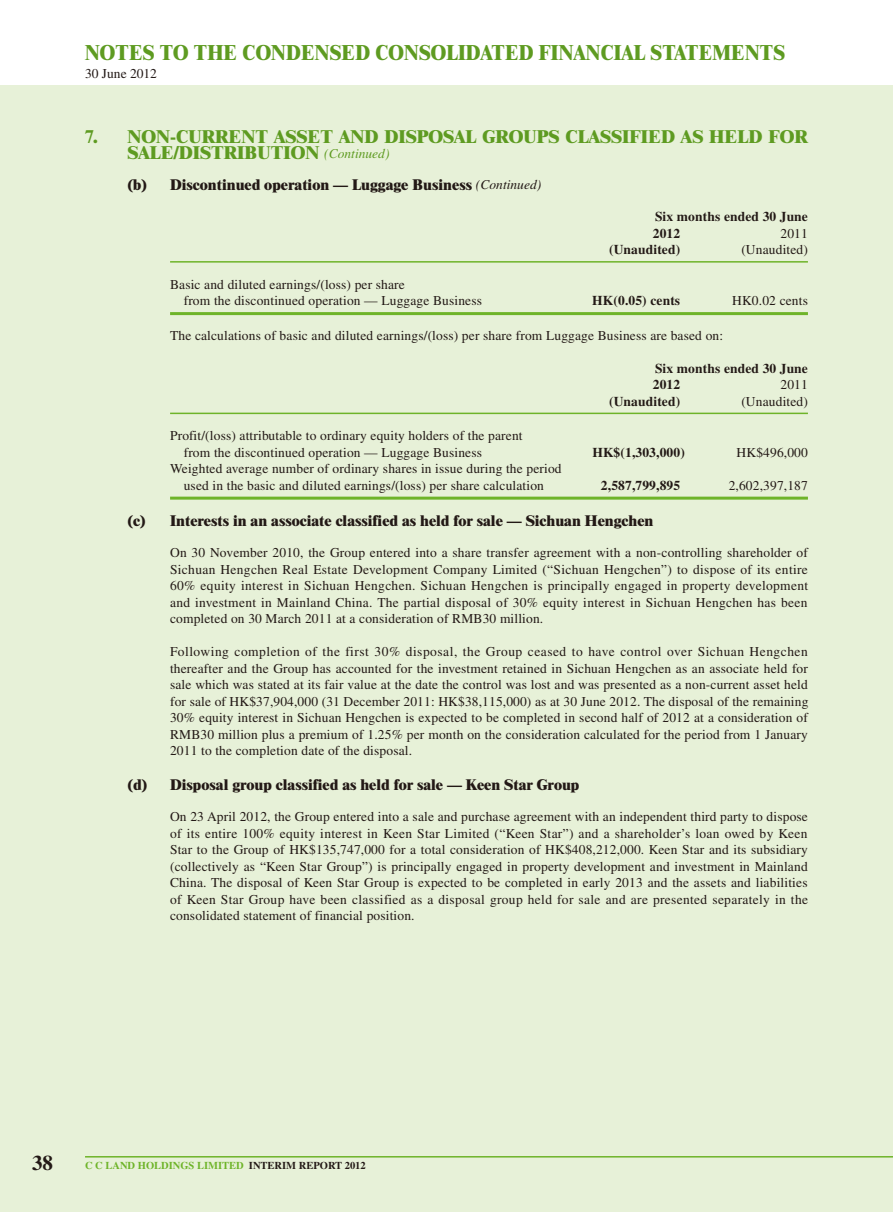
<style>
.page{position:relative;width:893px;height:1212px;background:#fff}
.page>*{position:absolute;margin:0;border:0;box-sizing:border-box;transform-origin:0 0}
.t1{font:800 21px "Times LT Std";letter-spacing:.01em;color:#5e9b21;scale:.9 1}
.t2{font:700 21px "Times LT Std";color:#231916}
.t3{font:800 18px/16.5px "Times LT Std";color:#5e9b21}
.t4{font:800 15px "Times LT Std";color:#231916}
.t5{font:13.5px/16.5px "Times LT Std";letter-spacing:.01em;color:#231916;text-align:justify}
.t6{font:700 13.5px/16.5px "Times LT Std";letter-spacing:.01em;color:#231916}
.t7{font:700 10.5px "Times LT Std";color:#6eb429}
.s1{font-weight:400;font-style:italic;font-size:13.5px}
.s2{color:#231916}
</style>
<div class="page">
<div style="left:0;top:85px;width:892px;height:1127px;background:#e7f1d8"></div>
<hr style="left:85px;top:1156px;width:808px;height:1px;background:#6eb429">
<hr style="left:170px;top:261px;width:638px;height:2px;background:#6eb429">
<hr style="left:170px;top:312px;width:638px;height:3px;background:#6eb429">
<hr style="left:170px;top:413px;width:638px;height:1px;background:#6eb429">
<hr style="left:170px;top:497px;width:638px;height:3px;background:#6eb429">
<h1 class="t1" style="left:85px;top:40px;width:779px">NOTES TO THE CONDENSED CONSOLIDATED FINANCIAL STATEMENTS</h1>
<p class="t5" style="left:85px;top:65px;width:73px">30 June 2012</p>
<h2 class="t3" style="left:128px;top:128px;width:682px;text-indent:-43px">7. NON-CURRENT ASSET AND DISPOSAL GROUPS CLASSIFIED AS HELD FOR<br>SALE/DISTRIBUTION <span class="s1">(Continued)</span></h2>
<p class="t4" style="left:128px;top:175px;width:415px">(b) Discontinued operation — Luggage Business <span class="s1">(Continued)</span></p>
<p class="t6" style="left:653px;top:208px;width:157px">Six months ended 30 June<br>2012</p>
<p class="t5" style="left:780px;top:225px;width:29px">2011</p>
<p class="t6" style="left:609px;top:241px;width:73px">(Unaudited)</p>
<p class="t5" style="left:741px;top:241px;width:68px">(Unaudited)</p>
<p class="t5" style="left:184px;top:276px;width:300px;text-indent:-14px">Basic and diluted earnings/(loss) per share<br>from the discontinued operation — Luggage Business</p>
<p class="t6" style="left:592px;top:292px;width:89px">HK(0.05) cents</p>
<p class="t5" style="left:732px;top:292px;width:77px">HK0.02 cents</p>
<p class="t5" style="left:170px;top:327px;width:555px">The calculations of basic and diluted earnings/(loss) per share from Luggage Business are based on:</p>
<p class="t6" style="left:653px;top:360px;width:157px">Six months ended 30 June<br>2012</p>
<p class="t5" style="left:780px;top:376px;width:29px">2011</p>
<p class="t5" style="left:184px;top:427px;width:340px;text-indent:-14px">Profit/(loss) attributable to ordinary equity holders of the parent from the discontinued operation — Luggage Business</p>
<p class="t6" style="left:609px;top:393px;width:73px">(Unaudited)</p>
<p class="t5" style="left:741px;top:393px;width:68px">(Unaudited)</p>
<p class="t6" style="left:592px;top:444px;width:94px">HK$(1,303,000)</p>
<p class="t5" style="left:737px;top:444px;width:73px">HK$496,000</p>
<p class="t5" style="left:170px;top:460px;width:393px;text-align:center">Weighted average number of ordinary shares in issue during the period used in the basic and diluted earnings/(loss) per share calculation</p>
<p class="t6" style="left:601px;top:477px;width:81px">2,587,799,895</p>
<p class="t5" style="left:729px;top:477px;width:81px">2,602,397,187</p>
<p class="t4" style="left:128px;top:511px;width:527px">(c) Interests in an associate classified as held for sale — Sichuan Hengchen</p>
<p class="t5" style="left:170px;top:544px;width:640px">On 30 November 2010, the Group entered into a share transfer agreement with a non-controlling shareholder of Sichuan Hengchen Real Estate Development Company Limited (“Sichuan Hengchen”) to dispose of its entire 60% equity interest in Sichuan Hengchen. Sichuan Hengchen is principally engaged in property development and investment in Mainland China. The partial disposal of 30% equity interest in Sichuan Hengchen has been completed on 30 March 2011 at a consideration of RMB30 million.</p>
<p class="t5" style="left:170px;top:643px;width:640px">Following completion of the first 30% disposal, the Group ceased to have control over Sichuan Hengchen thereafter and the Group has accounted for the investment retained in Sichuan Hengchen as an associate held for sale which was stated at its fair value at the date the control was lost and was presented as a non-current asset held for sale of HK$37,904,000 (31 December 2011: HK$38,115,000) as at 30 June 2012. The disposal of the remaining 30% equity interest in Sichuan Hengchen is expected to be completed in second half of 2012 at a consideration of RMB30 million plus a premium of 1.25% per month on the consideration calculated for the period from 1 January 2011 to the completion date of the disposal.</p>
<p class="t4" style="left:128px;top:775px;width:453px">(d) Disposal group classified as held for sale — Keen Star Group</p>
<p class="t5" style="left:170px;top:808px;width:639px">On 23 April 2012, the Group entered into a sale and purchase agreement with an independent third party to dispose of its entire 100% equity interest in Keen Star Limited (“Keen Star”) and a shareholder’s loan owed by Keen Star to the Group of HK$135,747,000 for a total consideration of HK$408,212,000. Keen Star and its subsidiary (collectively as “Keen Star Group”) is principally engaged in property development and investment in Mainland China. The disposal of Keen Star Group is expected to be completed in early 2013 and the assets and liabilities of Keen Star Group have been classified as a disposal group held for sale and are presented separately in the consolidated statement of financial position.</p>
<h1 class="t2" style="left:32px;top:1150px;width:23px">38</h1>
<p class="t7" style="left:85px;top:1159px;width:282px">C C LAND HOLDINGS LIMITED <span class="s2">INTERIM REPORT 2012</span></p>
</div>
